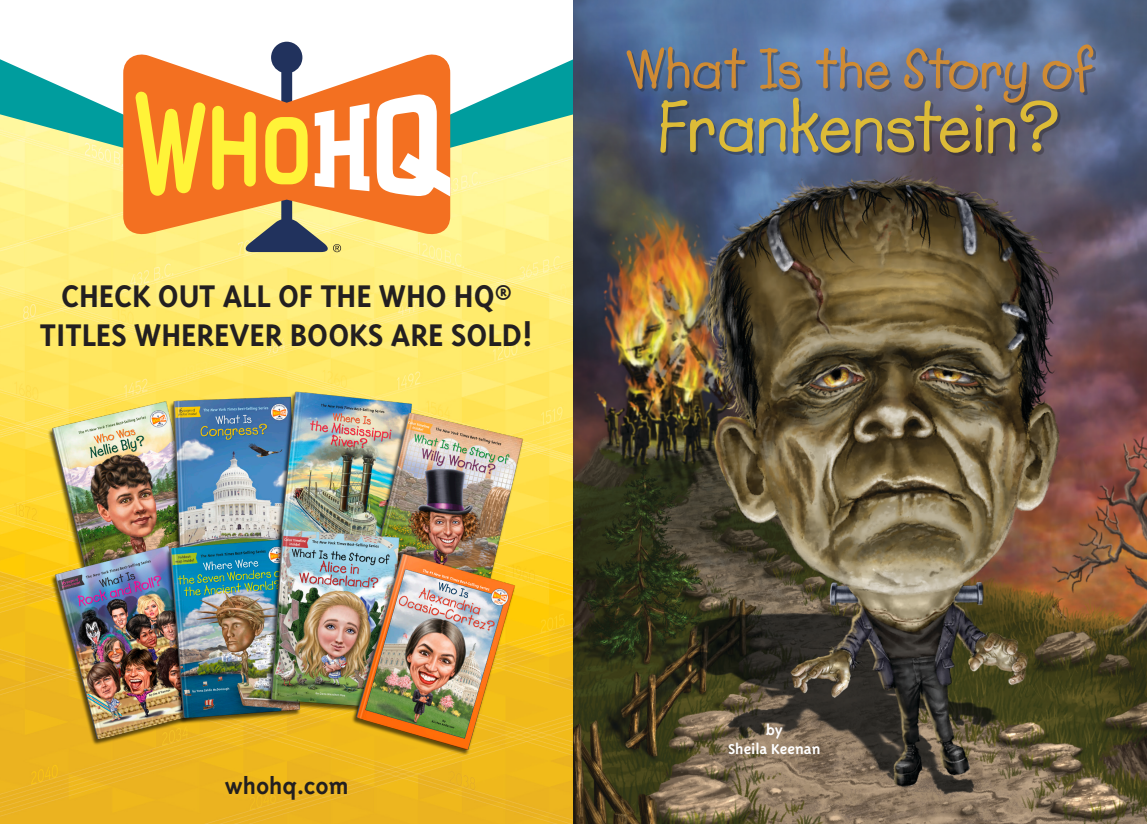
<style>
.page{position:relative;width:1147px;height:824px;background:#fff}
.page>*{position:absolute;margin:0;border:0;box-sizing:border-box;transform-origin:0 0}
.t1{font:72px "Lemonade ICG Bold";color:#ddbb37}
.t2{font:57px "Lemonade ICG Bold";color:#cf8b34}
.t3{font:700 36px/39px "Triplex Sans OT";color:#231f20;text-align:center}
.t4{font:700 26.1px "Triplex Sans OT";color:#231f20}
.t5{font:700 16.5px/18px "Triplex Sans OT";color:#fff;text-align:center}
.s1{font-family:"American Typewriter ITC Pro";font-weight:500}
</style>
<div class="page">
<img style="left:0;top:192px;width:573px;height:632px">
<svg style="left:0;top:59px;width:573px;height:133px"></svg>
<svg style="left:123px;top:54px;width:327px;height:182px;background:#f58a40"></svg>
<svg style="left:135px;top:91px;width:71px;height:105px;background:#f8ad2b"></svg>
<svg style="left:377px;top:94px;width:73px;height:103px"></svg>
<svg style="left:212px;top:42px;width:157px;height:210px"></svg>
<img style="left:43px;top:377px;width:490px;height:384px">
<img style="left:573px;top:0;width:574px;height:824px">
<div style="left:629px;top:47px;width:467px;height:109px;background:#231f20;opacity:.35"></div>
<p class="t3" style="left:40px;top:277px;width:495px">CHECK OUT ALL OF THE WHO HQ®<br>TITLES WHEREVER BOOKS ARE SOLD!</p>
<h2 class="t2" style="left:625px;top:35px;width:471px">What Is the Story of</h2>
<h1 class="t1" style="left:658px;top:84px;width:404px">Frankenstein<span class="s1">?</span></h1>
<p class="t4" style="left:225px;top:772px;width:125px">whohq.com</p>
<p class="t5" style="left:728px;top:721px;width:94px">by<br>Sheila Keenan</p>
</div>
